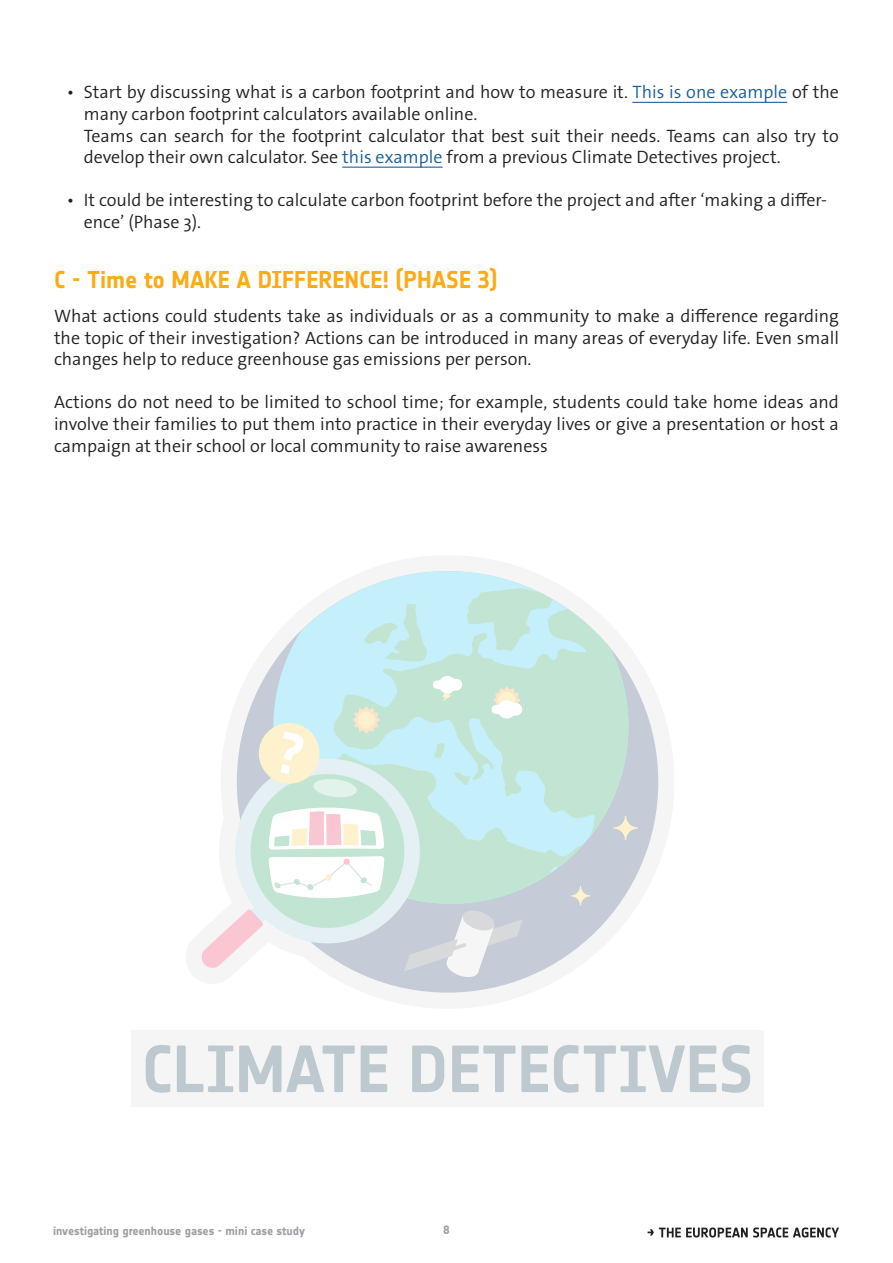
<style>
.page{position:relative;width:893px;height:1263px;background:#fff}
.page>*{position:absolute;margin:0;border:0;box-sizing:border-box;transform-origin:0 0}
.Activity_title{font:700 24px "Notes Esa";color:#fbab18}
.Text{font:300 18px/21.6px "The Sans Os F";color:#231f20}
.t1{font:700 12px "Notes Esa";letter-spacing:-.01em;color:#9d9fa2}
.t2{font:12px "Notes Style Bold Tf";color:#9d9fa2}
.s1{color:#175d9e}
</style>
<div class="page">
<svg style="left:648px;top:1227px;width:191px;height:10px"></svg>
<hr style="left:632px;top:102px;width:155px;height:1px;background:#175d9e">
<hr style="left:342px;top:167px;width:101px;height:1px;background:#175d9e">
<svg style="left:186px;top:555px;width:488px;height:453px"></svg>
<div style="left:237px;top:571px;width:421px;height:421px;background:#c5ccd8;border-radius:50%"></div>
<svg style="left:252px;top:571px;width:398px;height:354px"></svg>
<svg style="left:272px;top:608px;width:363px;height:317px"></svg>
<svg style="left:363px;top:603px;width:65px;height:58px;background:#c3ebeb"></svg>
<svg style="left:466px;top:588px;width:88px;height:64px;background:#c4e9e3"></svg>
<svg style="left:571px;top:886px;width:19px;height:20px"></svg>
<svg style="left:613px;top:816px;width:25px;height:24px"></svg>
<svg style="left:200px;top:676px;width:323px;height:302px"></svg>
<div style="left:132px;top:1030px;width:631px;height:77px;background:#f4f5f4"></div>
<svg style="left:146px;top:1045px;width:24px;height:48px"></svg>
<svg style="left:177px;top:1045px;width:56px;height:47px"></svg>
<svg style="left:239px;top:1045px;width:116px;height:47px"></svg>
<svg style="left:361px;top:1045px;width:26px;height:47px"></svg>
<svg style="left:412px;top:1045px;width:32px;height:47px"></svg>
<svg style="left:452px;top:1045px;width:63px;height:47px"></svg>
<svg style="left:521px;top:1045px;width:27px;height:47px"></svg>
<svg style="left:554px;top:1045px;width:24px;height:48px"></svg>
<svg style="left:584px;top:1045px;width:132px;height:47px"></svg>
<svg style="left:722px;top:1045px;width:28px;height:48px"></svg>
<p class="Text" style="left:84px;top:82px;width:757px;text-indent:-17px">• Start by discussing what is a carbon footprint and how to measure it. <span class="s1">This is one example</span> of the many carbon footprint calculators available online.</p>
<p class="Text" style="left:84px;top:125px;width:757px">Teams can search for the footprint calculator that best suit their needs. Teams can also try to develop their own calculator. See <span class="s1">this example</span> from a previous Climate Detectives project.</p>
<p class="Text" style="left:84px;top:190px;width:745px;text-indent:-17px">• It could be interesting to calculate carbon footprint before the project and after ‘making a differ&shy;ence’ (Phase 3).</p>
<p class="Activity_title" style="left:54px;top:265px;width:445px">C - Time to MAKE A DIFFERENCE! (PHASE 3)</p>
<p class="Text" style="left:54px;top:305px;width:787px;text-align:justify">What actions could students take as individuals or as a community to make a difference regarding the topic of their investigation? Actions can be introduced in many areas of everyday life. Even small changes help to reduce greenhouse gas emissions per person.</p>
<p class="Text" style="left:54px;top:392px;width:786px;text-align:justify">Actions do not need to be limited to school time; for example, students could take home ideas and involve their families to put them into practice in their everyday lives or give a presentation or host a campaign at their school or local community to raise awareness</p>
<p class="t1" style="left:53px;top:1224px;width:253px">investigating greenhouse gases - mini case study</p>
<p class="t2" style="left:443px;top:1223px;width:7px">8</p>
</div>
